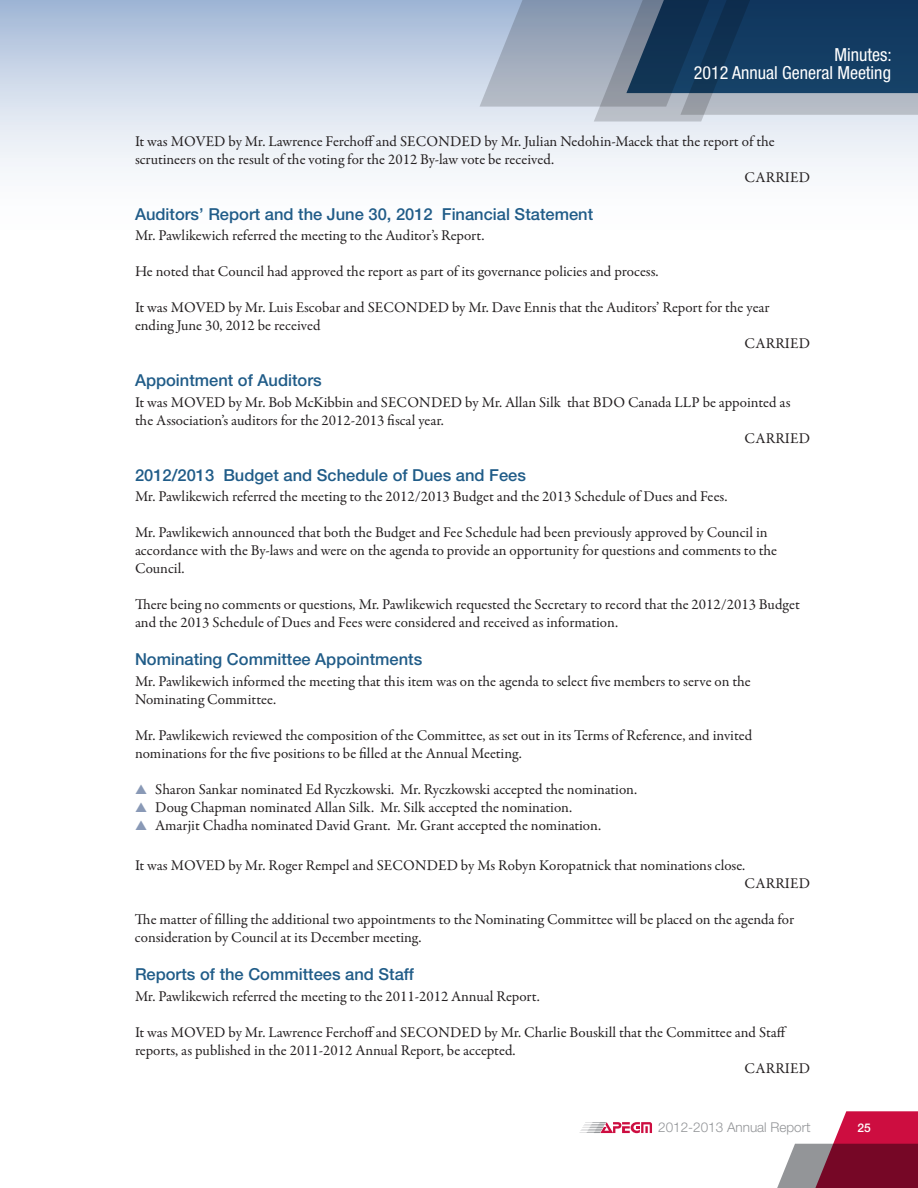
<style>
.page{position:relative;width:918px;height:1188px;background:#fff}
.page>*{position:absolute;margin:0;border:0;box-sizing:border-box;transform-origin:0 0}
.t1{font:condensed 18px/18px "Helvetica Neue LT Std";color:#fff;text-align:right}
.t2{font:500 16.5px "Helvetica Neue LT Std";color:#205c88}
.t3{font:15px/18px "Garamond Premr Pro";color:#231f20}
.t4{font:300 13.5px "Helvetica Neue LT Std";color:#939598}
.t5{font:500 12px "Helvetica Neue LT Std";color:#fff}
.s1{color:#8999b6}
</style>
<div class="page">
<div style="left:0;top:0;width:918px;height:253px;background:linear-gradient(to bottom,#acbfda,#fff)"></div>
<svg style="left:579px;top:1122px;width:73px;height:11px"></svg>
<svg style="left:480px;top:0;width:438px;height:122px;background:#627993"></svg>
<svg style="left:0;top:0;width:1px;height:253px"></svg>
<svg style="left:777px;top:1111px;width:141px;height:77px"></svg>
<p class="t1" style="left:694px;top:46px;width:199px">Minutes:<br>2012 Annual General Meeting</p>
<p class="t3" style="left:135px;top:133px;width:641px">It was MOVED by Mr. Lawrence Ferchoff and SECONDED by Mr. Julian Nedohin-Macek that the report of the</p>
<p class="t3" style="left:135px;top:151px;width:421px">scrutineers on the result of the voting for the 2012 By-law vote be received.</p>
<p class="t3" style="left:745px;top:169px;width:67px">CARRIED</p>
<p class="t2" style="left:135px;top:204px;width:460px">Auditors’ Report and the June 30, 2012 Financial Statement</p>
<p class="t3" style="left:135px;top:227px;width:351px">Mr. Pawlikewich referred the meeting to the Auditor’s Report.</p>
<p class="t3" style="left:135px;top:263px;width:525px">He noted that Council had approved the report as part of its governance policies and process.</p>
<p class="t3" style="left:135px;top:299px;width:636px">It was MOVED by Mr. Luis Escobar and SECONDED by Mr. Dave Ennis that the Auditors’ Report for the year</p>
<p class="t3" style="left:135px;top:317px;width:187px">ending June 30, 2012 be received</p>
<p class="t3" style="left:745px;top:335px;width:67px">CARRIED</p>
<p class="t2" style="left:135px;top:370px;width:188px">Appointment of Auditors</p>
<p class="t3" style="left:135px;top:394px;width:657px">It was MOVED by Mr. Bob McKibbin and SECONDED by Mr. Allan Silk that BDO Canada LLP be appointed as</p>
<p class="t3" style="left:135px;top:412px;width:310px">the Association’s auditors for the 2012-2013 fiscal year.</p>
<p class="t3" style="left:745px;top:430px;width:67px">CARRIED</p>
<p class="t2" style="left:135px;top:465px;width:392px">2012/2013 Budget and Schedule of Dues and Fees</p>
<p class="t3" style="left:135px;top:488px;width:594px">Mr. Pawlikewich referred the meeting to the 2012/2013 Budget and the 2013 Schedule of Dues and Fees.</p>
<p class="t3" style="left:135px;top:524px;width:644px">Mr. Pawlikewich announced that both the Budget and Fee Schedule had been previously approved by Council in accordance with the By-laws and were on the agenda to provide an opportunity for questions and comments to the<br>Council.</p>
<p class="t3" style="left:135px;top:596px;width:666px">There being no comments or questions, Mr. Pawlikewich requested the Secretary to record that the 2012/2013 Budget and the 2013 Schedule of Dues and Fees were considered and received as information.</p>
<p class="t2" style="left:135px;top:649px;width:289px">Nominating Committee Appointments</p>
<p class="t3" style="left:135px;top:673px;width:617px">Mr. Pawlikewich informed the meeting that this item was on the agenda to select five members to serve on the<br>Nominating Committee.</p>
<p class="t3" style="left:135px;top:727px;width:619px">Mr. Pawlikewich reviewed the composition of the Committee, as set out in its Terms of Reference, and invited nominations for the five positions to be filled at the Annual Meeting.</p>
<p class="t3" style="left:135px;top:781px;width:504px"><span class="s1">▲</span> Sharon Sankar nominated Ed Ryczkowski. Mr. Ryczkowski accepted the nomination.</p>
<p class="t3" style="left:135px;top:799px;width:439px"><span class="s1">▲</span> Doug Chapman nominated Allan Silk. Mr. Silk accepted the nomination.</p>
<p class="t3" style="left:135px;top:817px;width:468px"><span class="s1">▲</span> Amarjit Chadha nominated David Grant. Mr. Grant accepted the nomination.</p>
<p class="t3" style="left:745px;top:857px;width:67px;text-indent:-610px">It was MOVED by Mr. Roger Rempel and SECONDED by Ms Robyn Koropatnick that nominations close.<br>CARRIED</p>
<p class="t3" style="left:135px;top:911px;width:661px">The matter of filling the additional two appointments to the Nominating Committee will be placed on the agenda for consideration by Council at its December meeting.</p>
<p class="t2" style="left:135px;top:964px;width:281px">Reports of the Committees and Staff</p>
<p class="t3" style="left:135px;top:988px;width:406px">Mr. Pawlikewich referred the meeting to the 2011-2012 Annual Report.</p>
<p class="t3" style="left:135px;top:1024px;width:653px">It was MOVED by Mr. Lawrence Ferchoff and SECONDED by Mr. Charlie Bouskill that the Committee and Staff</p>
<p class="t3" style="left:135px;top:1042px;width:382px">reports, as published in the 2011-2012 Annual Report, be accepted.</p>
<p class="t3" style="left:745px;top:1060px;width:67px">CARRIED</p>
<p class="t4" style="left:658px;top:1119px;width:153px">2012-2013 Annual Report</p>
<p class="t5" style="left:857px;top:1120px;width:15px">25</p>
</div>
